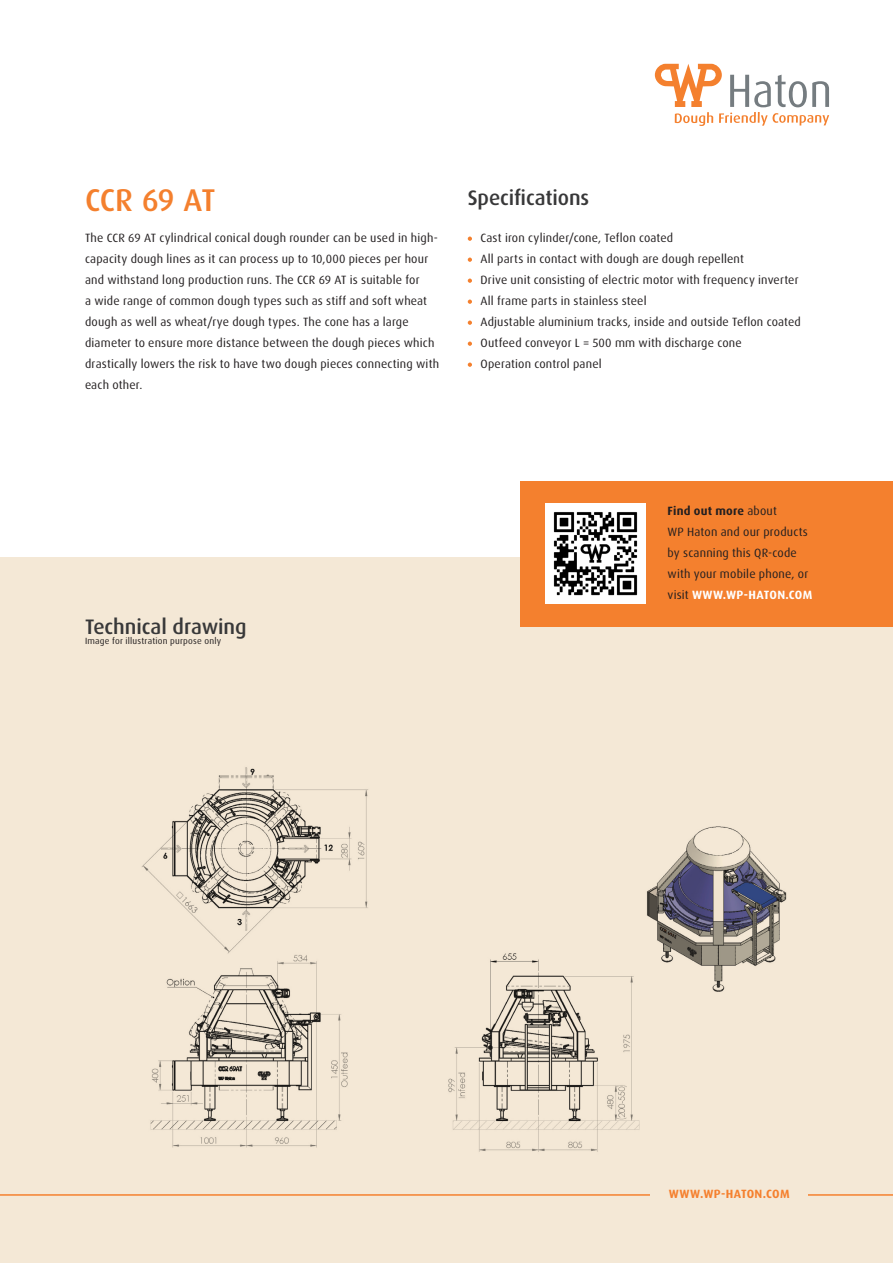
<style>
.page{position:relative;width:893px;height:1263px;background:#fff}
.page>*{position:absolute;margin:0;border:0;box-sizing:border-box;transform-origin:0 0}
.Headline_Titelseite{font:500 31.5px "Dax Pro";letter-spacing:-.025em;color:#f4802e}
.Headline_Titelseite-2{font:500 21px "Dax Pro";color:#383839}
.Fliesstext_Optionen{font:500 21px "Dax Pro";letter-spacing:-.005em;color:#383839}
.Fliesstext_Optionen-2{font:12px/21px "Dax Pro";letter-spacing:.015em;color:#231f20}
.Copy_Weiss{font:12px/21px "Dax Pro";letter-spacing:.015em;color:#231f20}
.t1{font:700 12px "Dax Pro";letter-spacing:.03em;color:#f4802e}
.Headline_Titelseite-3{font:9px "Dax Pro";letter-spacing:.025em;color:#231f20}
.s1{font-weight:700}
.s2{font-weight:700;color:#fff}
</style>
<div class="page">
<div style="left:0;top:557px;width:893px;height:706px;background:#f4e8d6"></div>
<hr style="left:0;top:1194px;width:893px;height:2px;background:#f4802e">
<div style="left:520px;top:481px;width:373px;height:146px;background:#f4802e"></div>
<img style="left:141px;top:767px;width:646px;height:385px">
<svg style="left:655px;top:64px;width:174px;height:62px"></svg>
<svg style="left:468px;top:237px;width:4px;height:4px"></svg>
<svg style="left:468px;top:258px;width:4px;height:4px"></svg>
<svg style="left:468px;top:279px;width:4px;height:4px"></svg>
<svg style="left:468px;top:300px;width:4px;height:4px"></svg>
<svg style="left:468px;top:321px;width:4px;height:4px"></svg>
<svg style="left:468px;top:342px;width:4px;height:4px"></svg>
<svg style="left:468px;top:363px;width:4px;height:4px"></svg>
<img style="left:546px;top:504px;width:100px;height:100px">
<div style="left:651px;top:1183px;width:157px;height:21px;background:#f4e8d6"></div>
<p class="Headline_Titelseite" style="left:85px;top:180px;width:132px">CCR 69 AT</p>
<p class="Fliesstext_Optionen-2" style="left:85px;top:228px;width:356px">The CCR 69 AT cylindrical conical dough rounder can be used in high&shy;capacity dough lines as it can process up to 10,000 pieces per hour and withstand long production runs. The CCR 69 AT is suitable for<br>a wide range of common dough types such as stiff and soft wheat dough as well as wheat/rye dough types. The cone has a large diameter to ensure more distance between the dough pieces which drastically lowers the risk to have two dough pieces connecting with each other.</p>
<p class="Fliesstext_Optionen" style="left:468px;top:184px;width:123px">Specifications</p>
<p class="Fliesstext_Optionen-2" style="left:480px;top:228px;width:194px">Cast iron cylinder/cone, Teflon coated</p>
<p class="Fliesstext_Optionen-2" style="left:480px;top:249px;width:265px">All parts in contact with dough are dough repellent</p>
<p class="Fliesstext_Optionen-2" style="left:480px;top:270px;width:319px">Drive unit consisting of electric motor with frequency inverter</p>
<p class="Fliesstext_Optionen-2" style="left:480px;top:291px;width:168px">All frame parts in stainless steel</p>
<p class="Fliesstext_Optionen-2" style="left:480px;top:312px;width:322px">Adjustable aluminium tracks, inside and outside Teflon coated</p>
<p class="Fliesstext_Optionen-2" style="left:480px;top:333px;width:263px">Outfeed conveyor L = 500 mm with discharge cone</p>
<p class="Fliesstext_Optionen-2" style="left:480px;top:354px;width:123px">Operation control panel</p>
<p class="Headline_Titelseite-2" style="left:85px;top:613px;width:163px">Technical drawing</p>
<p class="Headline_Titelseite-3" style="left:85px;top:635px;width:138px">Image for illustration purpose only</p>
<p class="Copy_Weiss" style="left:668px;top:501px;width:146px"><span class="s1">Find out more</span> about<br>WP Haton and our products by scanning this QR-code with your mobile phone, or visit <span class="s2">WWW.WP-HATON.COM</span></p>
<p class="t1" style="left:669px;top:1186px;width:122px">WWW.WP-HATON.COM</p>
</div>
